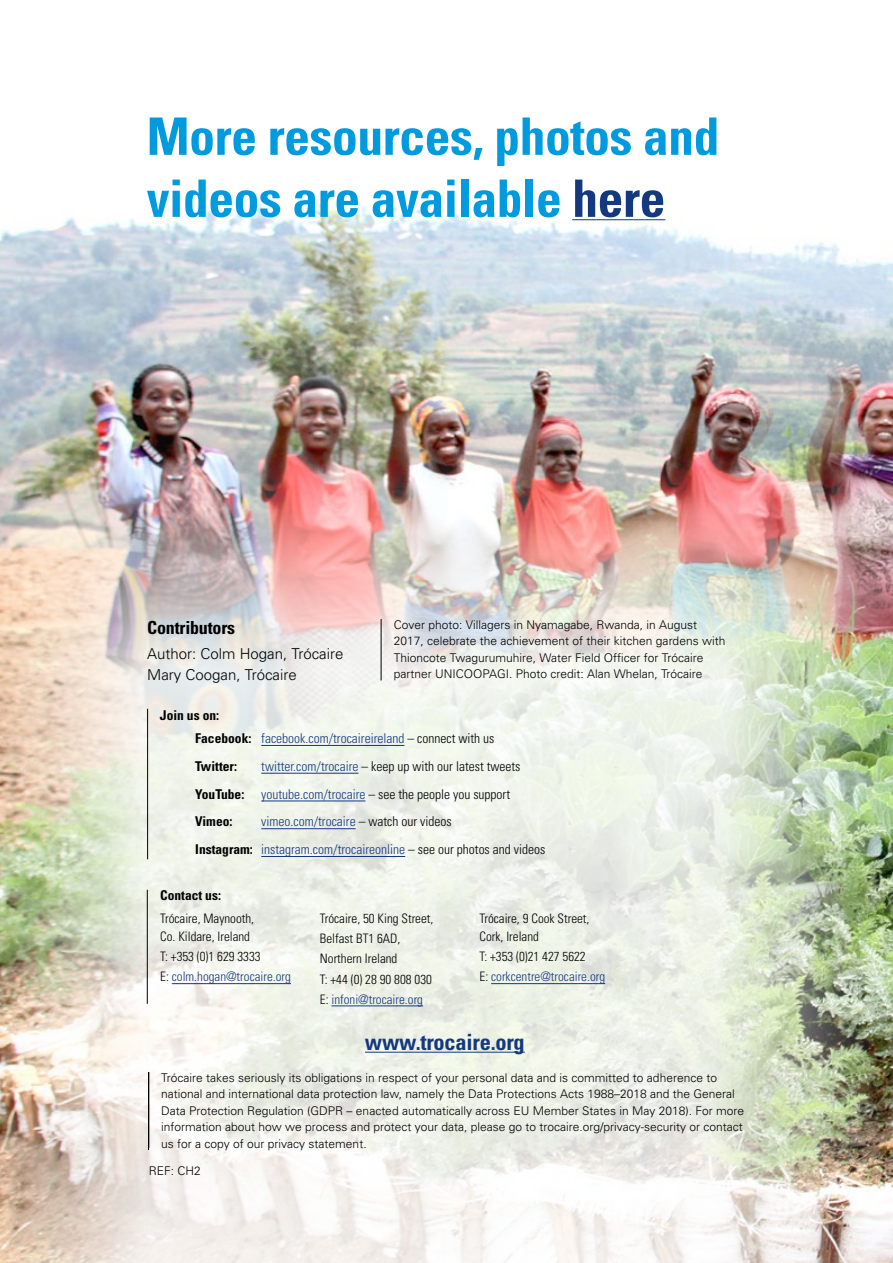
<style>
.page{position:relative;width:893px;height:1263px;background:#fff}
.page>*{position:absolute;margin:0;border:0;box-sizing:border-box;transform-origin:0 0}
.t1{font:700 condensed 51.75px/62.1px "Univers";letter-spacing:-.01em;color:#009bdf}
.t2{font:700 condensed 22.35px "Univers";letter-spacing:-.01em;color:#15397f}
.t3{font:700 condensed 18px "Univers";letter-spacing:-.01em;color:#000}
.t4{font:300 15px/21px "Univers";color:#000}
.t5{font:300 condensed 13.5px/23.5px "Univers";color:#15397f}
.t6{font:300 condensed 13.5px/27.8px "Univers";color:#000}
.t7{font:700 condensed 13.5px "Univers";color:#000}
.t8{font:300 condensed 13.05px/20.1px "Univers";color:#000}
.t9{font:300 condensed 13.05px/20.1px "Univers";color:#15397f}
.t10{font:300 12px/16.5px "Univers";color:#000}
.s1{color:#15397f}
.s2{font-weight:700;color:#000}
.s3{color:#000}
.s4{font-weight:700}
</style>
<div class="page">
<img style="left:148px;top:198px;width:460px;height:356px">
<img style="left:148px;top:554px;width:460px;height:709px">
<img style="left:608px;top:219px;width:285px;height:1044px">
<img style="left:0;top:218px;width:148px;height:1045px">
<hr style="left:148px;top:1072px;width:1px;height:78px;background:#000">
<hr style="left:365px;top:1052px;width:160px;height:1px;background:#15397f">
<hr style="left:172px;top:983px;width:119px;height:1px;background:#15397f">
<hr style="left:147px;top:890px;width:1px;height:114px;background:#000">
<hr style="left:491px;top:983px;width:114px;height:1px;background:#15397f">
<hr style="left:331px;top:1005px;width:92px;height:1px;background:#15397f">
<hr style="left:261px;top:745px;width:143px;height:1px;background:#15397f">
<hr style="left:261px;top:773px;width:98px;height:1px;background:#15397f">
<hr style="left:261px;top:800px;width:104px;height:1px;background:#15397f">
<hr style="left:261px;top:828px;width:95px;height:1px;background:#15397f">
<hr style="left:261px;top:856px;width:144px;height:1px;background:#15397f">
<hr style="left:381px;top:619px;width:1px;height:61px;background:#000">
<hr style="left:572px;top:219px;width:93px;height:1px;background:#15397f">
<hr style="left:147px;top:709px;width:1px;height:150px;background:#000">
<h1 class="t1" style="left:147px;top:105px;width:574px">More resources, photos and videos are available <span class="s1">here</span></h1>
<h3 class="t3" style="left:147px;top:616px;width:90px">Contributors</h3>
<p class="t4" style="left:147px;top:643px;width:198px">Author: Colm Hogan, Trócaire<br>Mary Coogan, Trócaire</p>
<p class="t10" style="left:394px;top:616px;width:333px">Cover photo: Villagers in Nyamagabe, Rwanda, in August 2017, celebrate the achievement of their kitchen gardens with Thioncote Twagurumuhire, Water Field Officer for Trócaire partner UNICOOPAGI. Photo credit: Alan Whelan, Trócaire</p>
<p class="t5" style="left:195px;top:703px;width:301px;text-indent:-35px"><span class="s2">Join us on:<br>Facebook:</span> facebook.com/trocaireireland <span class="s3">– connect with us</span></p>
<p class="t7" style="left:195px;top:758px;width:43px">Twitter:</p>
<p class="t6" style="left:195px;top:752px;width:327px;text-indent:66px"><span class="s1">twitter.com/trocaire</span> – keep up with our latest tweets<br><span class="s4">YouTube:</span> <span class="s1">youtube.com/trocaire</span> – see the people you support<br><span class="s4">Vimeo:</span></p>
<p class="t5" style="left:195px;top:808px;width:352px;line-height:27.8px;text-indent:66px">vimeo.com/trocaire <span class="s3">– watch our videos<br></span><span class="s2">Instagram:</span> instagram.com/trocaireonline <span class="s3">– see our photos and videos</span></p>
<p class="t7" style="left:160px;top:887px;width:62px">Contact us:</p>
<p class="t8" style="left:160px;top:909px;width:95px;line-height:18px">Trócaire, Maynooth,<br>Co. Kildare, Ireland</p>
<p class="t9" style="left:160px;top:947px;width:132px"><span class="s3">T: +353 (0)1 629 3333<br>E:</span> colm.hogan@trocaire.org</p>
<p class="t8" style="left:320px;top:908px;width:115px">Trócaire, 50 King Street,<br>Belfast BT1 6AD,<br>Northern Ireland<br>T: +44 (0) 28 90 808 030<br>E: <span class="s1">infoni@trocaire.org</span></p>
<p class="t8" style="left:480px;top:909px;width:111px;line-height:18px">Trócaire, 9 Cook Street,<br>Cork, Ireland</p>
<p class="t9" style="left:480px;top:947px;width:127px"><span class="s3">T: +353 (0)21 427 5622<br>E:</span> corkcentre@trocaire.org</p>
<h2 class="t2" style="left:365px;top:1028px;width:161px">www.trocaire.org</h2>
<p class="t10" style="left:161px;top:1069px;width:584px">Trócaire takes seriously its obligations in respect of your personal data and is committed to adherence to national and international data protection law, namely the Data Protections Acts 1988–2018 and the General Data Protection Regulation (GDPR – enacted automatically across EU Member States in May 2018). For more information about how we process and protect your data, please go to trocaire.org/privacy-security or contact us for a copy of our privacy statement.</p>
<p class="t10" style="left:149px;top:1162px;width:54px">REF: CH2</p>
</div>
